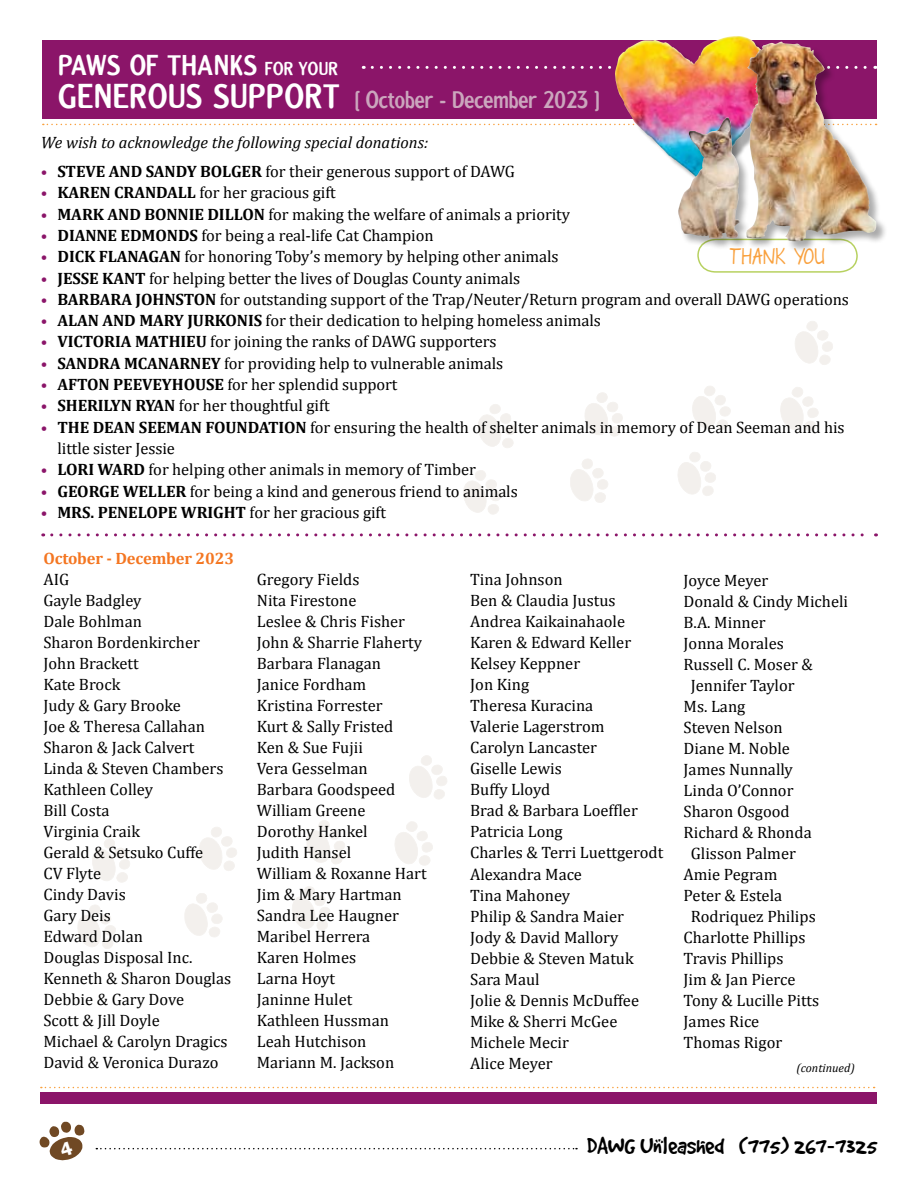
<style>
.page{position:relative;width:918px;height:1188px;background:#fff}
.page>*{position:absolute;margin:0;border:0;box-sizing:border-box;transform-origin:0 0}
.t1{font:36px "Anna";letter-spacing:.005em;color:#fff}
.t2{font:30px "Anna";color:#fff}
.t3{font:27px "Good Dog Cool";color:#000}
.t4{font:25.5px "Anna";letter-spacing:-.03em;color:#cba6bd;scale:.95 1}
.t5{font:21px "A Year Without Rain";letter-spacing:.025em;color:#f9a13e}
.t6{font:19.5px "Anna";letter-spacing:.005em;color:#fff}
.t7{font:16.5px/21px "Cambria";color:#000}
.t8{font:700 16.5px "Cambria";letter-spacing:-.005em;color:#000}
.t9{font:italic 16.5px "Cambria";color:#000}
.t10{font:700 16.5px "Cambria";letter-spacing:-.01em;color:#f47621}
.t11{font:italic 12px "Cambria";color:#000}
.s1{font-size:15px;color:#8b1569}
.s2{font-weight:700}
.s3{font-weight:400;font-size:15px;color:#8b1569}
.s4{font-family:"Cambria"}
</style>
<div class="page">
<svg style="left:96px;top:1148px;width:481px;height:1px"></svg>
<svg style="left:77px;top:905px;width:39px;height:44px"></svg>
<svg style="left:92px;top:838px;width:38px;height:45px"></svg>
<svg style="left:395px;top:821px;width:38px;height:45px"></svg>
<svg style="left:409px;top:755px;width:38px;height:45px"></svg>
<svg style="left:184px;top:893px;width:39px;height:44px"></svg>
<svg style="left:199px;top:827px;width:38px;height:44px"></svg>
<svg style="left:292px;top:886px;width:38px;height:45px"></svg>
<svg style="left:306px;top:820px;width:39px;height:44px"></svg>
<svg style="left:463px;top:470px;width:39px;height:45px"></svg>
<svg style="left:478px;top:404px;width:38px;height:44px"></svg>
<svg style="left:780px;top:387px;width:39px;height:44px"></svg>
<svg style="left:795px;top:321px;width:38px;height:44px"></svg>
<svg style="left:570px;top:459px;width:38px;height:44px"></svg>
<svg style="left:585px;top:392px;width:38px;height:45px"></svg>
<svg style="left:678px;top:452px;width:38px;height:44px"></svg>
<svg style="left:692px;top:386px;width:39px;height:44px"></svg>
<div style="left:42px;top:40px;width:834px;height:79px;background:#8b1569"></div>
<svg style="left:372px;top:65px;width:240px;height:4px"></svg>
<svg style="left:52px;top:533px;width:825px;height:3px"></svg>
<div style="left:40px;top:1093px;width:837px;height:11px;background:#8b1569"></div>
<svg style="left:41px;top:1087px;width:834px;height:1px"></svg>
<svg style="left:697px;top:259px;width:161px;height:14px"></svg>
<svg style="left:43px;top:124px;width:568px;height:1px"></svg>
<div style="left:619px;top:39px;width:164px;height:157px;background:#fff"></div>
<img style="left:614px;top:36px;width:155px;height:130px">
<div style="left:678px;top:41px;width:216px;height:218px;background:#000;opacity:.33"></div>
<img style="left:726px;top:42px;width:151px;height:200px">
<svg style="left:40px;top:1122px;width:44px;height:38px"></svg>
<h2 class="t2" style="left:58px;top:46px;width:139px">PAWS OF THANKS</h2>
<p class="t6" style="left:265px;top:56px;width:73px">FOR YOUR</p>
<h1 class="t1" style="left:58px;top:74px;width:265px">GENEROUS SUPPORT</h1>
<h3 class="t4" style="left:355px;top:84px;width:259px">[ OCTOBER - DECEMBER 2023 ]</h3>
<p class="t9" style="left:41px;top:131px;width:389px">We wish to acknowledge the following special donations:</p>
<p class="t7" style="left:41px;top:161px;width:475px"><span class="s1">•</span> <span class="s2">STEVE AND SANDY BOLGER</span> for their generous support of DAWG</p>
<p class="t7" style="left:41px;top:182px;width:296px"><span class="s1">•</span> <span class="s2">KAREN CRANDALL</span> for her gracious gift</p>
<p class="t7" style="left:41px;top:203px;width:531px"><span class="s1">•</span> <span class="s2">MARK AND BONNIE DILLON</span> for making the welfare of animals a priority</p>
<p class="t8" style="left:41px;top:224px;width:102px"><span class="s3">•</span> DIANNE EDMO</p>
<p class="t7" style="left:167px;top:225px;width:268px"><span class="s2">NDS</span> for being a real-life Cat Champion</p>
<p class="t8" style="left:41px;top:245px;width:38px"><span class="s3">•</span> DICK</p>
<p class="t8" style="left:99px;top:245px;width:51px">FLANAGA</p>
<p class="t7" style="left:170px;top:246px;width:391px"><span class="s2">N</span> for honoring Toby’s memory by helping other animals</p>
<p class="t8" style="left:41px;top:266px;width:32px"><span class="s3">•</span> JESSE</p>
<p class="t7" style="left:102px;top:267px;width:419px"><span class="s2">KANT</span> for helping better the lives of Douglas County animals</p>
<p class="t7" style="left:41px;top:289px;width:810px"><span class="s1">•</span> <span class="s2">BARBARA JOHNSTON</span> for outstanding support of the Trap/Neuter/Return program and overall DAWG operations</p>
<p class="t7" style="left:41px;top:310px;width:562px"><span class="s1">•</span> <span class="s2">ALAN AND MARY JURKONIS</span> for their dedication to helping homeless animals</p>
<p class="t8" style="left:41px;top:330px;width:27px"><span class="s3">•</span> VICTO</p>
<p class="t8" style="left:104px;top:330px;width:55px">RIA MATHIE</p>
<p class="t7" style="left:196px;top:331px;width:302px"><span class="s2">U</span> for joining the ranks of DAWG supporters</p>
<p class="t7" style="left:41px;top:353px;width:464px"><span class="s1">•</span> <span class="s2">SANDRA MCANARNEY</span> for providing help to vulnerable animals</p>
<p class="t8" style="left:41px;top:373px;width:38px"><span class="s3">•</span> AFTO</p>
<p class="t7" style="left:99px;top:374px;width:301px"><span class="s2">N PEEVEYHOUSE</span> for her splendid support</p>
<p class="t7" style="left:41px;top:395px;width:290px"><span class="s1">•</span> <span class="s2">SHE RILYN RYAN</span> for her thoughtful gift</p>
<p class="t8" style="left:41px;top:415px;width:119px"><span class="s3">•</span> THE DEAN SEEMA</p>
<p class="t8" style="left:191px;top:415px;width:68px">N FOUNDATIO</p>
<p class="t7" style="left:296px;top:416px;width:551px"><span class="s2">N</span> for ensuring the health of shelter animals in memory of Dean Seeman and his</p>
<p class="t7" style="left:57px;top:438px;width:119px">little sister Jessie</p>
<p class="t7" style="left:41px;top:459px;width:437px"><span class="s1">•</span> <span class="s2">LORI WARD</span> for helping other animals in memory of Timber</p>
<p class="t7" style="left:41px;top:480px;width:478px"><span class="s1">•</span> <span class="s2">GEORGE WELLER</span> for being a kind and generous friend to animals</p>
<p class="t8" style="left:41px;top:501px;width:117px"><span class="s3">•</span> MRS. PENELOPE</p>
<p class="t8" style="left:181px;top:501px;width:37px">WRIGHT</p>
<p class="t7" style="left:250px;top:502px;width:138px">for her gracious gift</p>
<p class="t5" style="left:729px;top:243px;width:97px">THANK YOU</p>
<p class="t10" style="left:43px;top:547px;width:192px">OCTOBER - DECEMBER 2023</p>
<p class="t7" style="left:43px;top:569px;width:189px">AIG<br>Gayle Badgley<br>Dale Bohlman<br>Sharon Bordenkircher<br>John Brackett<br>Kate Brock<br>Judy &amp; Gary Brooke<br>Joe &amp; Theresa Callahan<br>Sharon &amp; Jack Calvert<br>Linda &amp; Steven Chambers<br>Kathleen Colley<br>Bill Costa<br>Virginia Craik<br>Gerald &amp; Setsuko Cuffe<br>CV Flyte<br>Cindy Davis<br>Gary Deis<br>Edward Dolan<br>Douglas Disposal Inc.<br>Kenneth &amp; Sharon Douglas<br>Debbie &amp; Gary Dove<br>Scott &amp; Jill Doyle<br>Michael &amp; Carolyn Dragics<br>David &amp; Veronica Durazo</p>
<p class="t7" style="left:257px;top:569px;width:171px">Gregory Fields<br>Nita Firestone<br>Leslee &amp; Chris Fisher<br>John &amp; Sharrie Flaherty<br>Barbara Flanagan<br>Janice Fordham<br>Kristina Forrester<br>Kurt &amp; Sally Fristed<br>Ken &amp; Sue Fujii<br>Vera Gesselman<br>Barbara Goodspeed<br>William Greene<br>Dorothy Hankel<br>Judith Hansel<br>William &amp; Roxanne Hart<br>Jim &amp; Mary Hartman<br>Sandra Lee Haugner<br>Maribel Herrera<br>Karen Holmes<br>Larna Hoyt<br>Janinne Hulet<br>Kathleen Hussman<br>Leah Hutchison<br>Mariann M. Jackson</p>
<p class="t7" style="left:470px;top:569px;width:195px">Tina Johnson<br>Ben &amp; Claudia Justus<br>Andrea Kaikainahaole<br>Karen &amp; Edward Keller<br>Kelsey Keppner<br>Jon King<br>Theresa Kuracina<br>Valerie Lagerstrom<br>Carolyn Lancaster<br>Giselle Lewis<br>Buffy Lloyd<br>Brad &amp; Barbara Loeffler<br>Patricia Long<br>Charles &amp; Terri Luettgerodt<br>Alexandra Mace<br>Tina Mahoney<br>Philip &amp; Sandra Maier<br>Jody &amp; David Mallory<br>Debbie &amp; Steven Matuk<br>Sara Maul<br>Jolie &amp; Dennis McDuffee<br>Mike &amp; Sherri McGee<br>Michele Mecir<br>Alice Meyer</p>
<p class="t7" style="left:684px;top:569px;width:86px">Joyce Meyer</p>
<p class="t7" style="left:684px;top:590px;width:166px">Donald &amp; Cindy Micheli</p>
<p class="t7" style="left:684px;top:611px;width:84px">B.A. Minner</p>
<p class="t7" style="left:684px;top:632px;width:102px">Jonna Morales</p>
<p class="t7" style="left:684px;top:653px;width:131px">Russell C. Moser &amp;</p>
<p class="t7" style="left:691px;top:674px;width:105px">Jennifer Taylor</p>
<p class="t7" style="left:684px;top:695px;width:63px">Ms. Lang</p>
<p class="t7" style="left:684px;top:716px;width:101px">Steven Nelson</p>
<p class="t7" style="left:684px;top:737px;width:108px">Diane M. Noble</p>
<p class="t7" style="left:684px;top:758px;width:111px">James Nunnally</p>
<p class="t7" style="left:684px;top:779px;width:111px">Linda O’Connor</p>
<p class="t7" style="left:684px;top:800px;width:108px">Sharon Osgood</p>
<p class="t7" style="left:684px;top:821px;width:130px">Richard &amp; Rhonda</p>
<p class="t7" style="left:691px;top:842px;width:107px">Glisson Palmer</p>
<p class="t7" style="left:684px;top:863px;width:95px">Amie Pegram</p>
<p class="t7" style="left:684px;top:884px;width:100px">Peter &amp; Estela</p>
<p class="t7" style="left:691px;top:905px;width:127px">Rodriquez Philips</p>
<p class="t7" style="left:684px;top:926px;width:123px">Charlotte Phillips</p>
<p class="t7" style="left:684px;top:947px;width:101px">Travis Phillips</p>
<p class="t7" style="left:684px;top:968px;width:113px">Jim &amp; Jan Pierce</p>
<p class="t7" style="left:684px;top:989px;width:137px">Tony &amp; Lucille Pitts</p>
<p class="t7" style="left:684px;top:1010px;width:77px">James Rice</p>
<p class="t7" style="left:684px;top:1031px;width:100px">Thomas Rigor</p>
<p class="t11" style="left:796px;top:1060px;width:60px">(continued)</p>
<h3 class="t3" style="left:587px;top:1132px;width:292px">DAWG Unleashed (775) 267<span class="s4">-</span>7325</h3>
</div>
